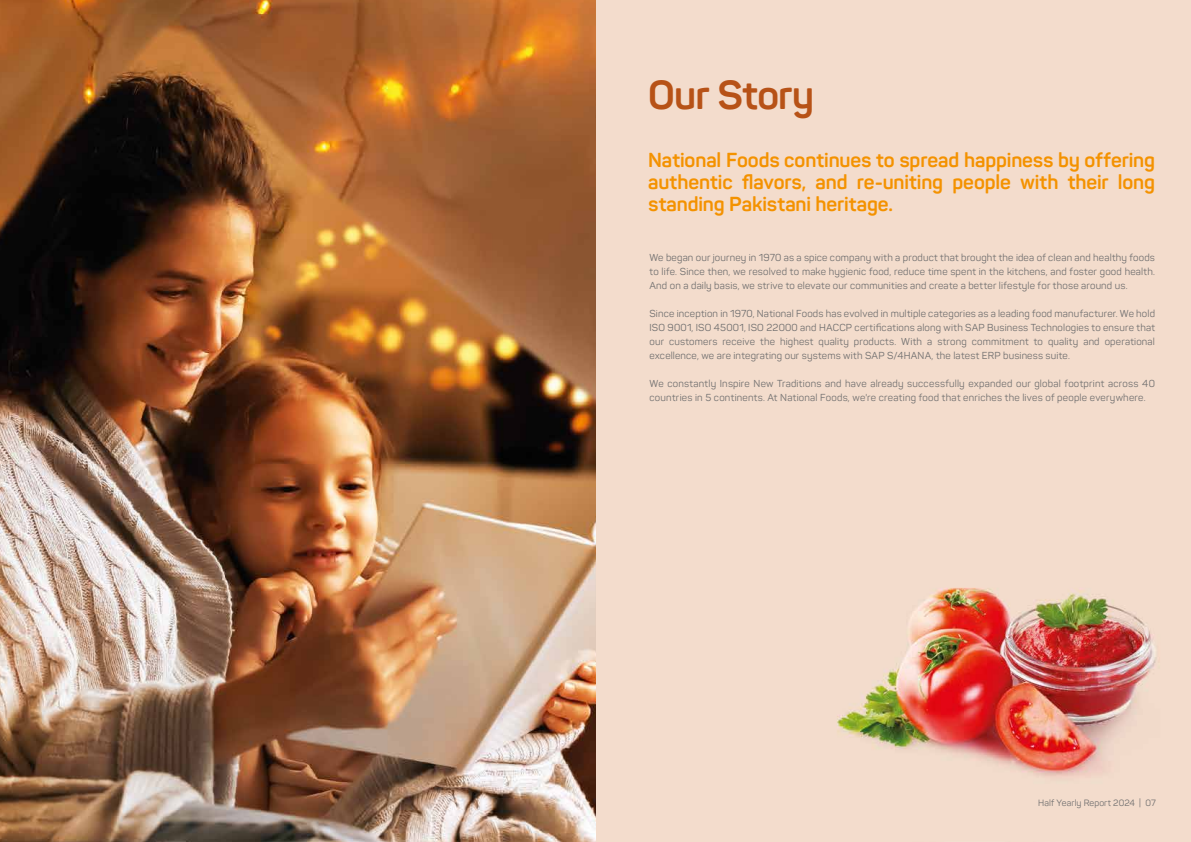
<style>
.page{position:relative;width:1191px;height:842px;background:#fff}
.page>*{position:absolute;margin:0;border:0;box-sizing:border-box;transform-origin:0 0}
.t1{font:700 40px "Panton";letter-spacing:-.015em;color:#b75217}
.t2{font:700 20px/22px "Panton";letter-spacing:-.005em;color:#f39200;text-align:justify}
.t3{font:10px/14px "Panton";letter-spacing:.025em;color:#706f6f;text-align:justify}
.t4{font:9px "Panton";letter-spacing:.01em;color:#706f6f}
</style>
<div class="page">
<img style="left:596px;top:0;width:594px;height:842px">
<img style="left:0;top:0;width:596px;height:842px">
<h1 class="t1" style="left:648px;top:70px;width:167px">Our Story</h1>
<h2 class="t2" style="left:648px;top:149px;width:508px">National Foods continues to spread happiness by offering authentic flavors, and re-uniting people with their long standing Pakistani heritage.</h2>
<p class="t3" style="left:649px;top:251px;width:507px">We began our journey in 1970 as a spice company with a product that brought the idea of clean and healthy foods to life. Since then, we resolved to make hygienic food, reduce time spent in the kitchens, and foster good health.<br>And on a daily basis, we strive to elevate our communities and create a better lifestyle for those around us.</p>
<p class="t3" style="left:649px;top:307px;width:507px">Since inception in 1970, National Foods has evolved in multiple categories as a leading food manufacturer. We hold ISO 9001, ISO 45001, ISO 22000 and HACCP certifications along with SAP Business Technologies to ensure that our customers receive the highest quality products. With a strong commitment to quality and operational excellence, we are integrating our systems with SAP S/4HANA, the latest ERP business suite.</p>
<p class="t3" style="left:649px;top:377px;width:507px">We constantly Inspire New Traditions and have already successfully expanded our global footprint across 40 countries in 5 continents. At National Foods, we're creating food that enriches the lives of people everywhere.</p>
<p class="t4" style="left:1038px;top:797px;width:119px">Half Yearly Report 2024 | 07</p>
</div>
